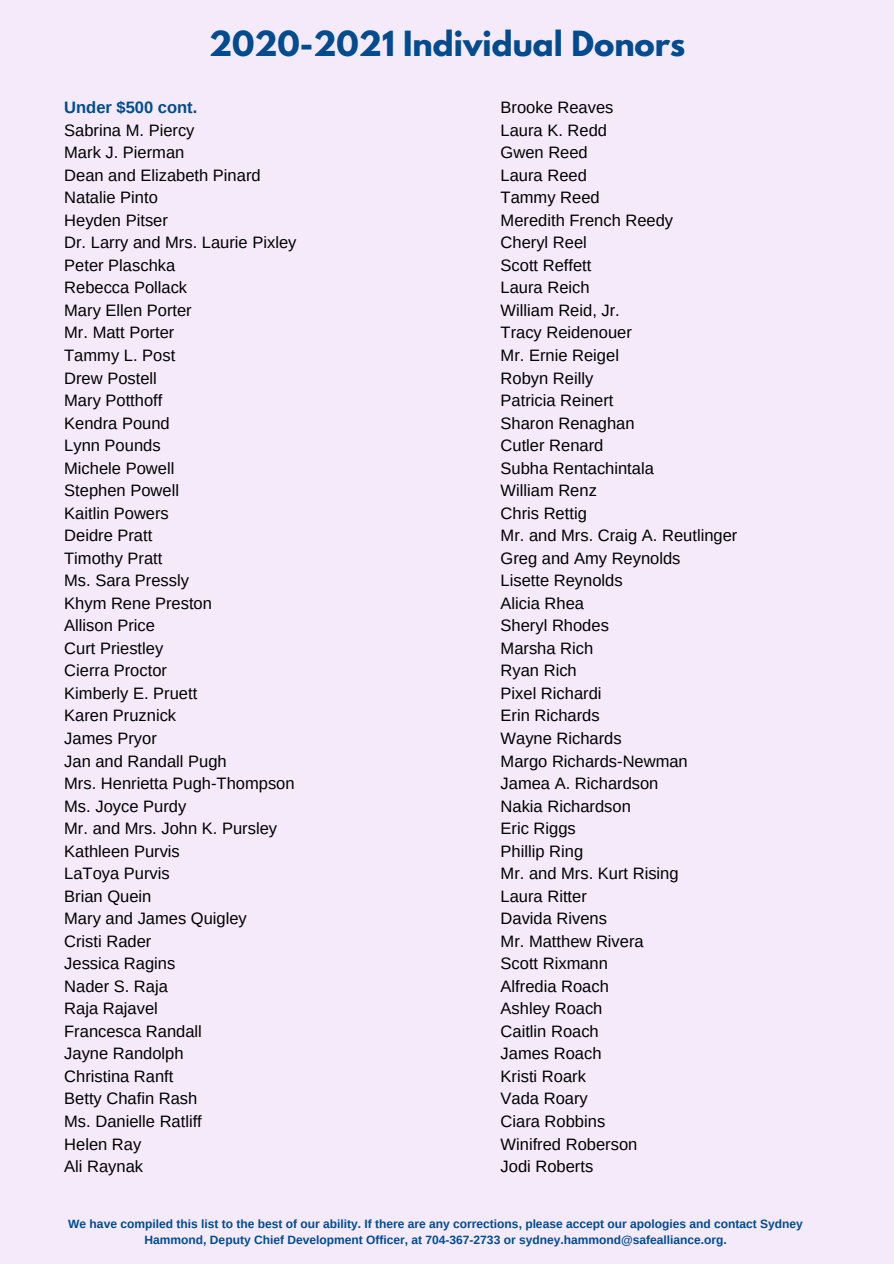
<style>
.page{position:relative;width:894px;height:1264px;background:#fff}
.page>*{position:absolute;margin:0;border:0;box-sizing:border-box;transform-origin:0 0}
.t1{font:700 30.75px "League Spartan";color:#004b8d}
.t2{font:16.5px/22.5px "Arimo";color:#000}
.t3{font:700 16.5px "Arimo";color:#004b8d}
.t4{font:700 12px/16px "Arimo";color:#004b8d;text-align:center}
</style>
<div class="page">
<div style="left:0;top:0;width:893px;height:1263px;background:#f5eafa"></div>
<h1 class="t1" style="left:209px;top:28px;width:477px">2020-2021 Individual Donors</h1>
<p class="t3" style="left:64px;top:98px;width:134px">Under $500 cont.</p>
<p class="t2" style="left:64px;top:119px;width:234px">Sabrina M. Piercy<br>Mark J. Pierman<br>Dean and Elizabeth Pinard<br>Natalie Pinto<br>Heyden Pitser<br>Dr. Larry and Mrs. Laurie Pixley<br>Peter Plaschka<br>Rebecca Pollack<br>Mary Ellen Porter<br>Mr. Matt Porter<br>Tammy L. Post<br>Drew Postell<br>Mary Potthoff<br>Kendra Pound<br>Lynn Pounds<br>Michele Powell<br>Stephen Powell<br>Kaitlin Powers<br>Deidre Pratt<br>Timothy Pratt<br>Ms. Sara Pressly<br>Khym Rene Preston<br>Allison Price<br>Curt Priestley<br>Cierra Proctor<br>Kimberly E. Pruett<br>Karen Pruznick<br>James Pryor<br>Jan and Randall Pugh<br>Mrs. Henrietta Pugh-Thompson<br>Ms. Joyce Purdy<br>Mr. and Mrs. John K. Pursley<br>Kathleen Purvis<br>LaToya Purvis<br>Brian Quein<br>Mary and James Quigley<br>Cristi Rader<br>Jessica Ragins<br>Nader S. Raja<br>Raja Rajavel<br>Francesca Randall<br>Jayne Randolph<br>Christina Ranft<br>Betty Chafin Rash<br>Ms. Danielle Ratliff<br>Helen Ray<br>Ali Raynak</p>
<p class="t2" style="left:500px;top:96px;width:238px">Brooke Reaves<br>Laura K. Redd<br>Gwen Reed<br>Laura Reed<br>Tammy Reed<br>Meredith French Reedy<br>Cheryl Reel<br>Scott Reffett<br>Laura Reich<br>William Reid, Jr.<br>Tracy Reidenouer<br>Mr. Ernie Reigel<br>Robyn Reilly<br>Patricia Reinert<br>Sharon Renaghan<br>Cutler Renard<br>Subha Rentachintala<br>William Renz<br>Chris Rettig<br>Mr. and Mrs. Craig A. Reutlinger<br>Greg and Amy Reynolds<br>Lisette Reynolds<br>Alicia Rhea<br>Sheryl Rhodes<br>Marsha Rich<br>Ryan Rich<br>Pixel Richardi<br>Erin Richards<br>Wayne Richards<br>Margo Richards-Newman<br>Jamea A. Richardson<br>Nakia Richardson<br>Eric Riggs<br>Phillip Ring<br>Mr. and Mrs. Kurt Rising<br>Laura Ritter<br>Davida Rivens<br>Mr. Matthew Rivera<br>Scott Rixmann<br>Alfredia Roach<br>Ashley Roach<br>Caitlin Roach<br>James Roach<br>Kristi Roark<br>Vada Roary<br>Ciara Robbins<br>Winifred Roberson<br>Jodi Roberts</p>
<p class="t4" style="left:68px;top:1215px;width:736px">We have compiled this list to the best of our ability. If there are any corrections, please accept our apologies and contact Sydney<br>Hammond, Deputy Chief Development Officer, at 704-367-2733 or sydney.hammond@safealliance.org.</p>
</div>
